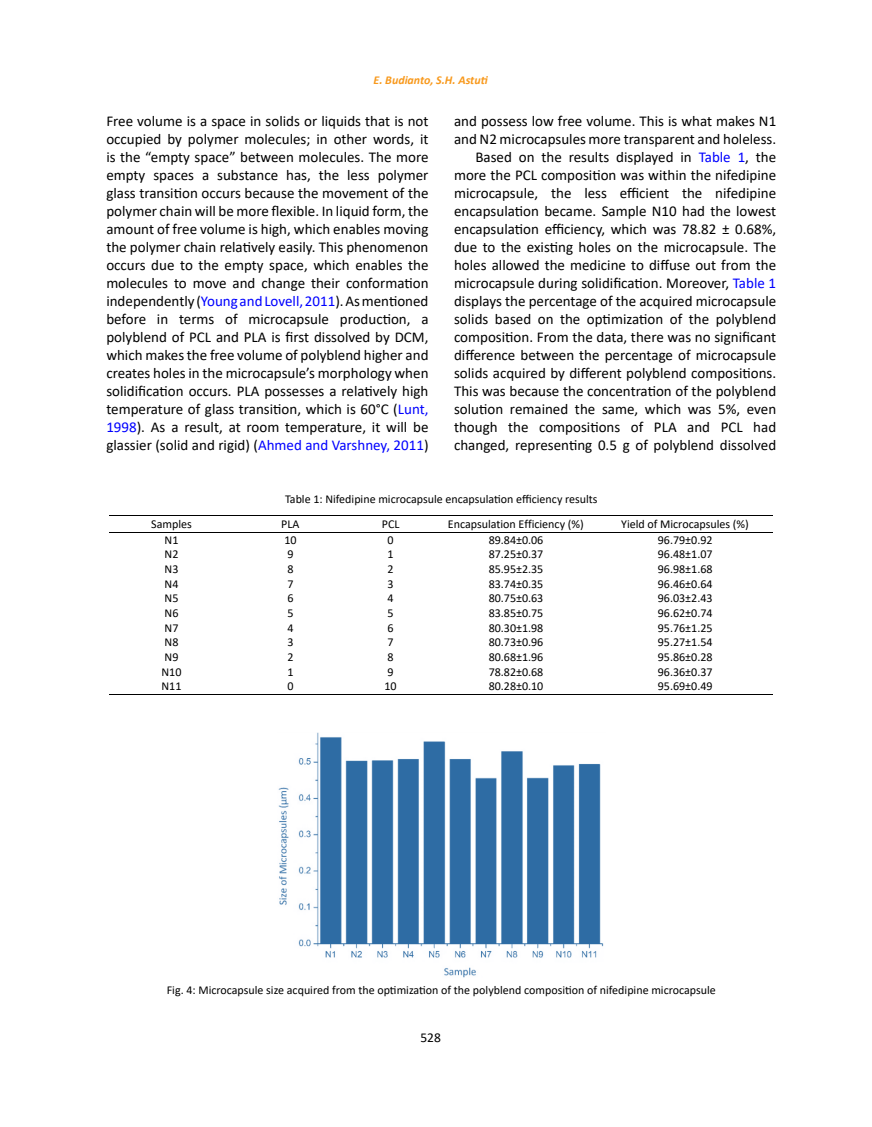
<style>
.page{position:relative;width:872px;height:1127px;background:#fff}
.page>*{position:absolute;margin:0;border:0;box-sizing:border-box;transform-origin:0 0}
.t1{font:15px/18px "Calibri";color:#000;text-align:justify}
.t2{font:13.5px "Calibri";color:#000}
.t3{font:12px "Calibri";color:#000}
.t4{font:italic 700 12px "Calibri";color:#f8991d}
.s1{color:#00f}
</style>
<div class="page">
<hr style="left:109px;top:515px;width:125px;height:1px;background:#000">
<hr style="left:235px;top:515px;width:112px;height:1px;background:#000">
<hr style="left:347px;top:515px;width:87px;height:1px;background:#000">
<hr style="left:435px;top:515px;width:162px;height:1px;background:#000">
<hr style="left:598px;top:515px;width:174px;height:1px;background:#000">
<hr style="left:109px;top:532px;width:125px;height:1px;background:#000">
<hr style="left:235px;top:532px;width:112px;height:1px;background:#000">
<hr style="left:347px;top:532px;width:87px;height:1px;background:#000">
<hr style="left:435px;top:532px;width:162px;height:1px;background:#000">
<hr style="left:598px;top:532px;width:174px;height:1px;background:#000">
<hr style="left:109px;top:694px;width:125px;height:1px;background:#000">
<hr style="left:234px;top:694px;width:113px;height:1px;background:#000">
<hr style="left:346px;top:694px;width:88px;height:1px;background:#000">
<hr style="left:434px;top:694px;width:163px;height:1px;background:#000">
<hr style="left:597px;top:694px;width:175px;height:1px;background:#000">
<img style="left:278px;top:732px;width:326px;height:246px">
<p class="t4" style="left:373px;top:72px;width:116px">E. Budianto, S.H. Astuti</p>
<p class="t1" style="left:106px;top:112px;width:324px">Free volume is a space in solids or liquids that is not occupied by polymer molecules; in other words, it is the “empty space” between molecules. The more empty spaces a substance has, the less polymer glass transition occurs because the movement of the polymer chain will be more flexible. In liquid form, the amount of free volume is high, which enables moving the polymer chain relatively easily. This phenomenon occurs due to the empty space, which enables the molecules to move and change their conformation independently (<span class="s1">Young and Lovell, 2011</span>). As mentioned before in terms of microcapsule production, a polyblend of PCL and PLA is first dissolved by DCM, which makes the free volume of polyblend higher and creates holes in the microcapsule’s morphology when solidification occurs. PLA possesses a relatively high temperature of glass transition, which is 60°C (<span class="s1">Lunt, 1998</span>). As a result, at room temperature, it will be glassier (solid and rigid) (<span class="s1">Ahmed and Varshney, 2011</span>)</p>
<p class="t1" style="left:454px;top:112px;width:324px;text-align:right">and possess low free volume. This is what makes N1 and N2 microcapsules more transparent and holeless.<br>Based on the results displayed in <span class="s1">Table 1</span>, the more the PCL composition was within the nifedipine microcapsule, the less efficient the nifedipine encapsulation became. Sample N10 had the lowest encapsulation efficiency, which was 78.82 ± 0.68%, due to the existing holes on the microcapsule. The holes allowed the medicine to diffuse out from the microcapsule during solidification. Moreover, <span class="s1">Table 1 </span>displays the percentage of the acquired microcapsule solids based on the optimization of the polyblend composition. From the data, there was no significant difference between the percentage of microcapsule solids acquired by different polyblend compositions.<br>This was because the concentration of the polyblend solution remained the same, which was 5%, even though the compositions of PLA and PCL had changed, representing 0.5 g of polyblend dissolved</p>
<p class="t3" style="left:285px;top:491px;width:314px">Table 1: Nifedipine microcapsule encapsulation efficiency results</p>
<p class="t3" style="left:283px;top:492px;width:316px">Table 1: Nifedipine microcapsule encapsulation efficiency results</p>
<p class="t3" style="left:151px;top:516px;width:42px">Samples</p>
<p class="t3" style="left:281px;top:516px;width:20px">PLA</p>
<p class="t3" style="left:382px;top:516px;width:19px">PCL</p>
<p class="t3" style="left:448px;top:516px;width:137px">Encapsulation Efficiency (%)</p>
<p class="t3" style="left:621px;top:516px;width:129px">Yield of Microcapsules (%)</p>
<p class="t3" style="left:165px;top:531px;width:15px">N1</p>
<p class="t3" style="left:284px;top:531px;width:14px">10</p>
<p class="t3" style="left:387px;top:531px;width:8px">0</p>
<p class="t3" style="left:489px;top:531px;width:56px">89.84±0.06</p>
<p class="t3" style="left:658px;top:531px;width:56px">96.79±0.92</p>
<p class="t3" style="left:165px;top:546px;width:15px">N2</p>
<p class="t3" style="left:287px;top:546px;width:8px">9</p>
<p class="t3" style="left:387px;top:546px;width:8px">1</p>
<p class="t3" style="left:489px;top:546px;width:56px">87.25±0.37</p>
<p class="t3" style="left:658px;top:546px;width:56px">96.48±1.07</p>
<p class="t3" style="left:165px;top:561px;width:15px">N3</p>
<p class="t3" style="left:287px;top:561px;width:8px">8</p>
<p class="t3" style="left:387px;top:561px;width:8px">2</p>
<p class="t3" style="left:489px;top:561px;width:56px">85.95±2.35</p>
<p class="t3" style="left:658px;top:561px;width:56px">96.98±1.68</p>
<p class="t3" style="left:165px;top:575px;width:15px">N4</p>
<p class="t3" style="left:287px;top:575px;width:8px">7</p>
<p class="t3" style="left:387px;top:575px;width:8px">3</p>
<p class="t3" style="left:489px;top:575px;width:56px">83.74±0.35</p>
<p class="t3" style="left:658px;top:575px;width:56px">96.46±0.64</p>
<p class="t3" style="left:165px;top:590px;width:15px">N5</p>
<p class="t3" style="left:287px;top:590px;width:8px">6</p>
<p class="t3" style="left:387px;top:590px;width:8px">4</p>
<p class="t3" style="left:489px;top:590px;width:56px">80.75±0.63</p>
<p class="t3" style="left:658px;top:590px;width:56px">96.03±2.43</p>
<p class="t3" style="left:165px;top:605px;width:15px">N6</p>
<p class="t3" style="left:287px;top:605px;width:8px">5</p>
<p class="t3" style="left:387px;top:605px;width:8px">5</p>
<p class="t3" style="left:489px;top:605px;width:56px">83.85±0.75</p>
<p class="t3" style="left:658px;top:605px;width:56px">96.62±0.74</p>
<p class="t3" style="left:165px;top:619px;width:15px">N7</p>
<p class="t3" style="left:287px;top:619px;width:8px">4</p>
<p class="t3" style="left:387px;top:619px;width:8px">6</p>
<p class="t3" style="left:489px;top:619px;width:56px">80.30±1.98</p>
<p class="t3" style="left:658px;top:619px;width:56px">95.76±1.25</p>
<p class="t3" style="left:165px;top:634px;width:15px">N8</p>
<p class="t3" style="left:287px;top:634px;width:8px">3</p>
<p class="t3" style="left:387px;top:634px;width:8px">7</p>
<p class="t3" style="left:489px;top:634px;width:56px">80.73±0.96</p>
<p class="t3" style="left:658px;top:634px;width:56px">95.27±1.54</p>
<p class="t3" style="left:165px;top:648px;width:15px">N9</p>
<p class="t3" style="left:287px;top:648px;width:8px">2</p>
<p class="t3" style="left:387px;top:648px;width:8px">8</p>
<p class="t3" style="left:489px;top:648px;width:56px">80.68±1.96</p>
<p class="t3" style="left:658px;top:648px;width:56px">95.86±0.28</p>
<p class="t3" style="left:161px;top:663px;width:21px">N10</p>
<p class="t3" style="left:287px;top:663px;width:8px">1</p>
<p class="t3" style="left:387px;top:663px;width:8px">9</p>
<p class="t3" style="left:489px;top:663px;width:56px">78.82±0.68</p>
<p class="t3" style="left:658px;top:663px;width:56px">96.36±0.37</p>
<p class="t3" style="left:161px;top:678px;width:21px">N11</p>
<p class="t3" style="left:287px;top:678px;width:8px">0</p>
<p class="t3" style="left:384px;top:678px;width:14px">10</p>
<p class="t3" style="left:489px;top:678px;width:56px">80.28±0.10</p>
<p class="t3" style="left:658px;top:678px;width:56px">95.69±0.49</p>
<p class="t3" style="left:167px;top:982px;width:550px">Fig. 4: Microcapsule size acquired from the optimization of the polyblend composition of nifedipine microcapsule</p>
<p class="t1" style="left:113px;top:984px;width:690px">Fig. 4: Microcapsule size acquired from the optimization of the polyblend composition of nifedipine microcapsule</p>
<p class="t2" style="left:420px;top:1028px;width:22px">528</p>
</div>
